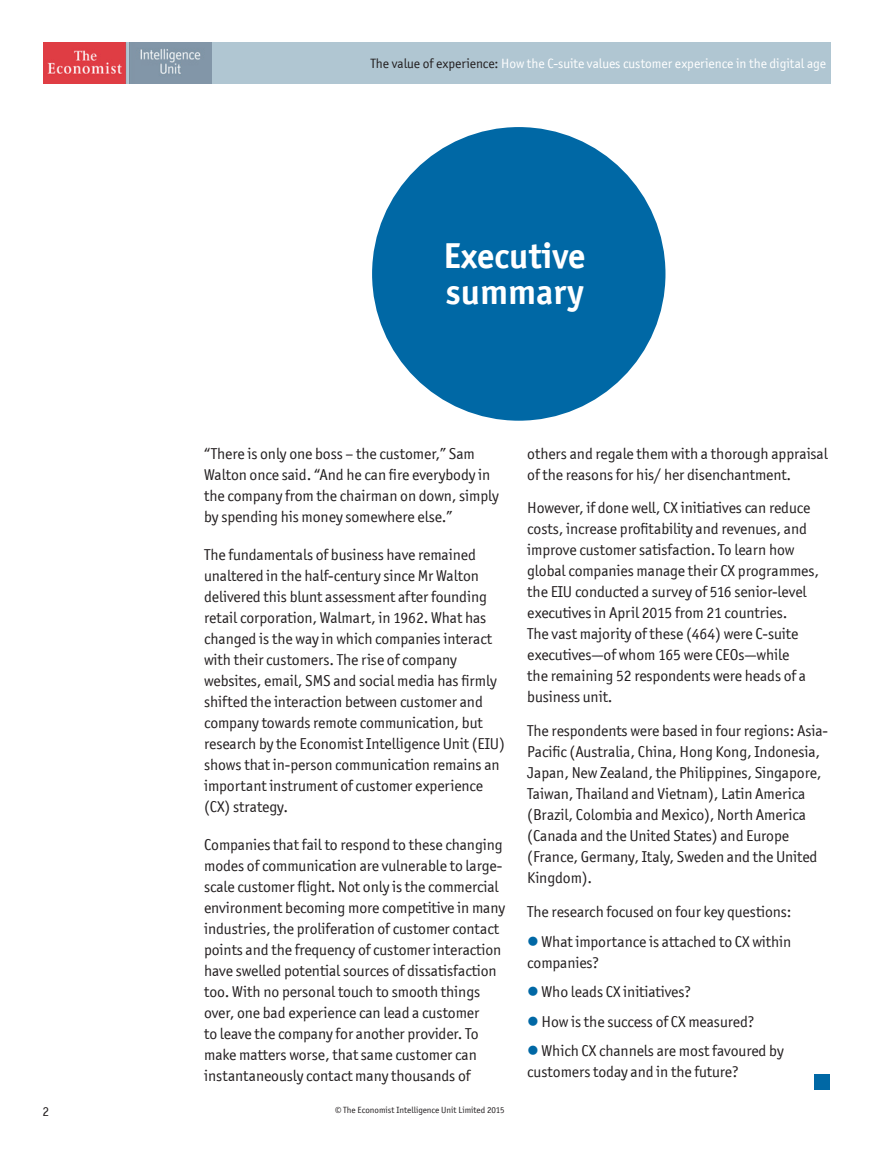
<style>
.page{position:relative;width:893px;height:1149px;background:#fff}
.page>*{position:absolute;margin:0;border:0;box-sizing:border-box;transform-origin:0 0}
.t1{font:700 36px/36px "Officina San ITC";color:#fff}
.t2{font:15.75px/21px "Officina San ITC";letter-spacing:-.005em;color:#231f20}
.t3{font:13.5px "Officina San ITC";letter-spacing:-.005em;color:#fff}
.t4{font:13.5px "Officina San ITC";color:#231f20}
.t5{font:9px "Officina San ITC";color:#231f20}
.s1{color:#231f20}
.s2{color:#0068a5}
</style>
<div class="page">
<div style="left:43px;top:43px;width:787px;height:41px;background:#b0c6d2"></div>
<img style="left:43px;top:43px;width:169px;height:41px">
<div style="left:372px;top:127px;width:293px;height:293px;background:#0068a5;border-radius:50%"></div>
<div style="left:814px;top:1074px;width:15px;height:15px;background:#0068a5"></div>
<p class="t3" style="left:370px;top:56px;width:457px"><span class="s1">The value of experience:</span> How the C-suite values customer experience in the digital age</p>
<h1 class="t1" style="left:444px;top:237px;width:143px">Executive summary</h1>
<p class="t2" style="left:204px;top:442px;width:296px">“There is only one boss – the customer,” Sam Walton once said. “And he can fire everybody in the company from the chairman on down, simply by spending his money somewhere else.”</p>
<p class="t2" style="left:204px;top:543px;width:302px">The fundamentals of business have remained unaltered in the half-century since Mr Walton delivered this blunt assessment after founding retail corporation, Walmart, in 1962. What has changed is the way in which companies interact with their customers. The rise of company websites, email, SMS and social media has firmly shifted the interaction between customer and company towards remote communication, but research by the Economist Intelligence Unit (EIU) shows that in-person communication remains an important instrument of customer experience (CX) strategy.</p>
<p class="t2" style="left:204px;top:833px;width:303px">Companies that fail to respond to these changing modes of communication are vulnerable to large&shy;scale customer flight. Not only is the commercial environment becoming more competitive in many industries, the proliferation of customer contact points and the frequency of customer interaction have swelled potential sources of dissatisfaction too. With no personal touch to smooth things over, one bad experience can lead a customer<br>to leave the company for another provider. To make matters worse, that same customer can instantaneously contact many thousands of</p>
<p class="t4" style="left:43px;top:1103px;width:8px">2</p>
<p class="t5" style="left:335px;top:1104px;width:171px">© The Economist Intelligence Unit Limited 2015</p>
<p class="t2" style="left:527px;top:442px;width:302px">others and regale them with a thorough appraisal of the reasons for his/ her disenchantment.</p>
<p class="t2" style="left:527px;top:497px;width:293px">However, if done well, CX initiatives can reduce costs, increase profitability and revenues, and improve customer satisfaction. To learn how global companies manage their CX programmes, the EIU conducted a survey of 516 senior-level executives in April 2015 from 21 countries.<br>The vast majority of these (464) were C-suite executives—of whom 165 were CEOs—while<br>the remaining 52 respondents were heads of a business unit.</p>
<p class="t2" style="left:527px;top:720px;width:302px">The respondents were based in four regions: Asia-Pacific (Australia, China, Hong Kong, Indonesia, Japan, New Zealand, the Philippines, Singapore, Taiwan, Thailand and Vietnam), Latin America (Brazil, Colombia and Mexico), North America (Canada and the United States) and Europe (France, Germany, Italy, Sweden and the United Kingdom).</p>
<p class="t2" style="left:527px;top:900px;width:266px">The research focused on four key questions:</p>
<p class="t2" style="left:527px;top:930px;width:266px"><span class="s2">●</span> What importance is attached to CX within companies?</p>
<p class="t2" style="left:527px;top:980px;width:165px"><span class="s2">●</span> Who leads CX initiatives?</p>
<p class="t2" style="left:527px;top:1010px;width:229px"><span class="s2">●</span> How is the success of CX measured?</p>
<p class="t2" style="left:527px;top:1039px;width:258px"><span class="s2">●</span> Which CX channels are most favoured by customers today and in the future?</p>
</div>
